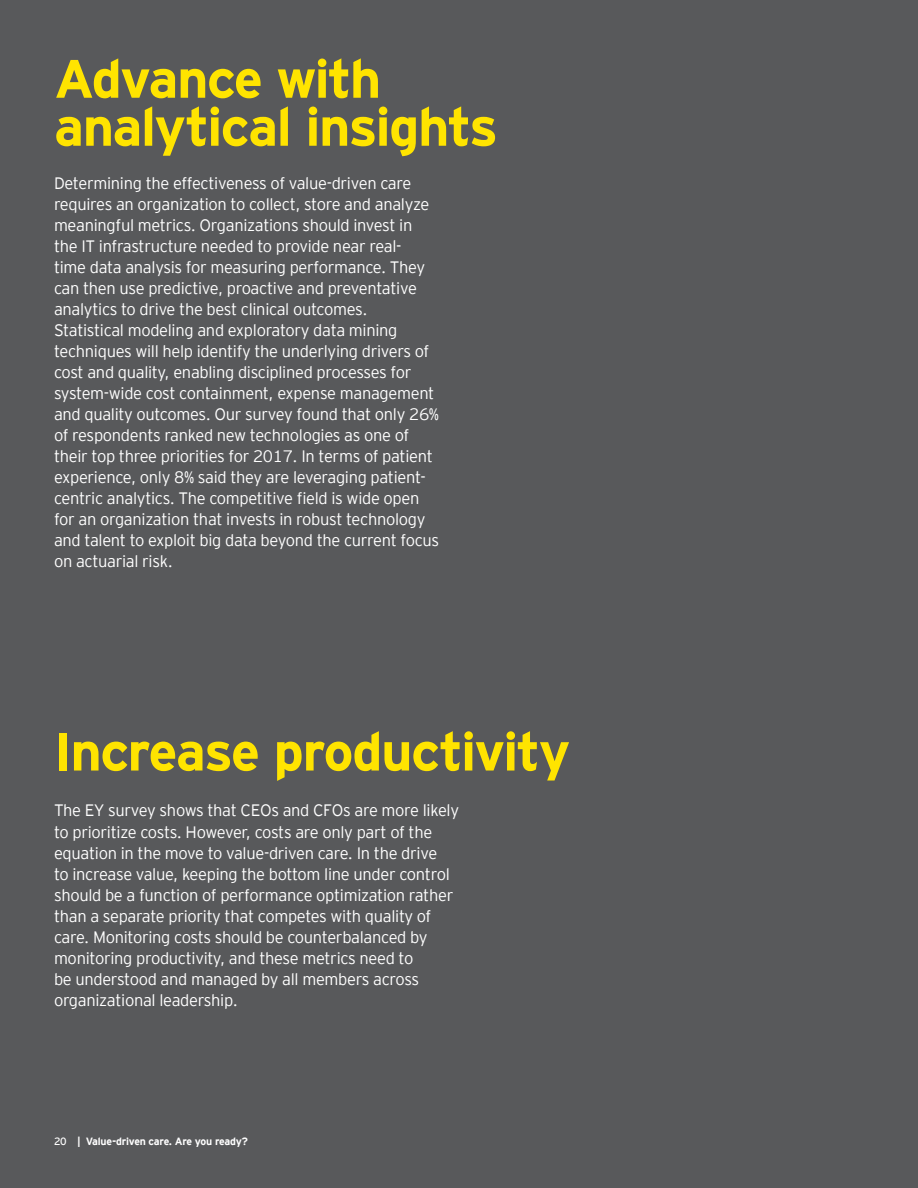
<style>
.page{position:relative;width:918px;height:1188px;background:#58595b}
.page>*{position:absolute;margin:0;border:0;box-sizing:border-box;transform-origin:0 0}
.t1{font:700 54px/48px "EY Interstate";letter-spacing:-.035em;color:#ffe400}
.t2{font:300 16.5px/21px "EY Interstate";letter-spacing:-.02em;color:#fff}
.t3{font:700 10.5px "EY Interstate";letter-spacing:-.02em;color:#fff}
.s1{font-weight:400}
</style>
<div class="page">
<h1 class="t1" style="left:54px;top:51px;width:446px">Advance with analytical insights</h1>
<p class="t2" style="left:54px;top:172px;width:387px">Determining the effectiveness of value-driven care requires an organization to collect, store and analyze meaningful metrics. Organizations should invest in the IT infrastructure needed to provide near real-<br>time data analysis for measuring performance. They can then use predictive, proactive and preventative analytics to drive the best clinical outcomes.<br>Statistical modeling and exploratory data mining techniques will help identify the underlying drivers of cost and quality, enabling disciplined processes for system-wide cost containment, expense management and quality outcomes. Our survey found that only 26% of respondents ranked new technologies as one of their top three priorities for 2017. In terms of patient experience, only 8% said they are leveraging patient&shy;centric analytics. The competitive field is wide open for an organization that invests in robust technology and talent to exploit big data beyond the current focus on actuarial risk.</p>
<h1 class="t1" style="left:54px;top:724px;width:518px">Increase productivity</h1>
<p class="t2" style="left:54px;top:799px;width:407px">The EY survey shows that CEOs and CFOs are more likely to prioritize costs. However, costs are only part of the equation in the move to value-driven care. In the drive<br>to increase value, keeping the bottom line under control should be a function of performance optimization rather than a separate priority that competes with quality of care. Monitoring costs should be counterbalanced by monitoring productivity, and these metrics need to<br>be understood and managed by all members across organizational leadership.</p>
<p class="t3" style="left:54px;top:1133px;width:195px"><span class="s1">20</span> | Value-driven care. Are you ready?</p>
</div>
